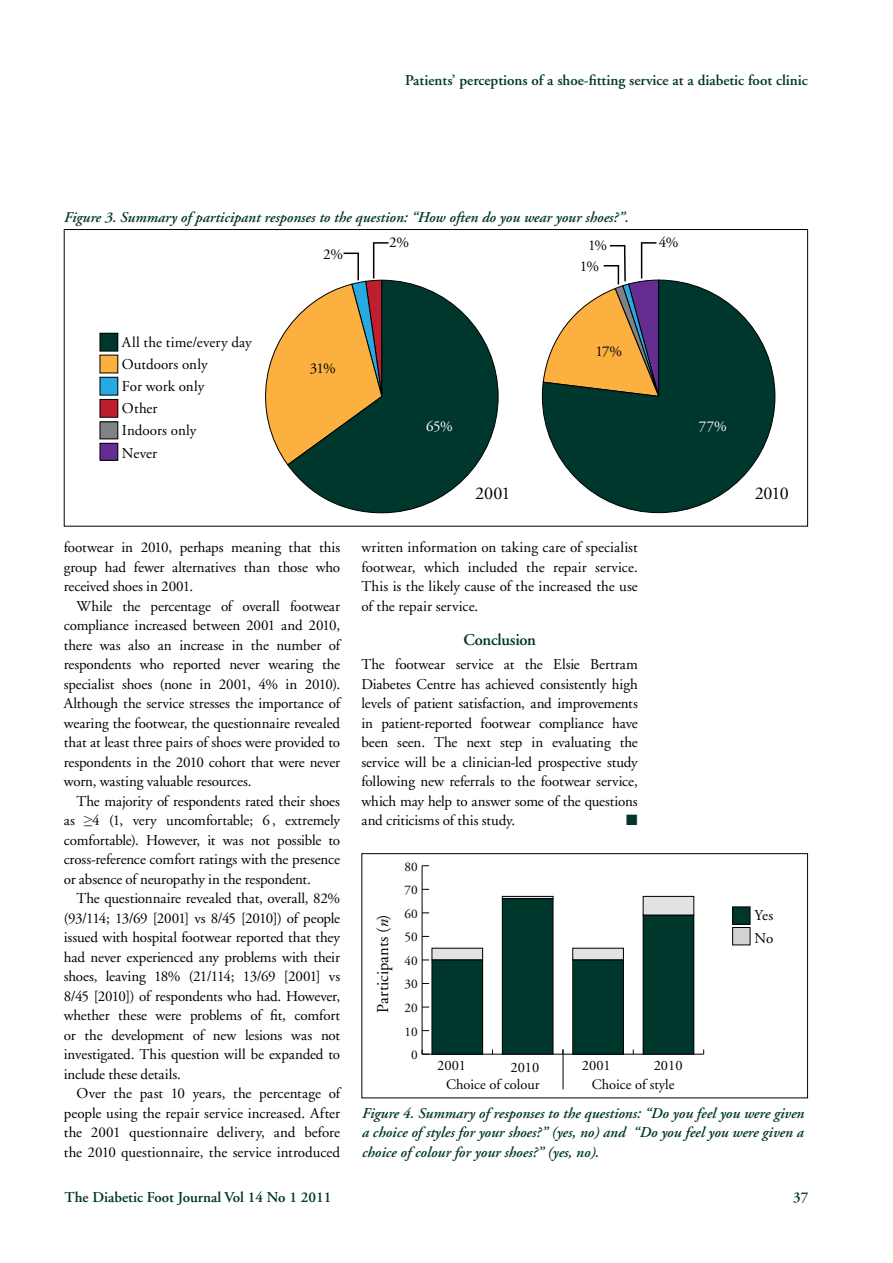
<style>
.page{position:relative;width:893px;height:1263px;background:#fff}
.page>*{position:absolute;margin:0;border:0;box-sizing:border-box;transform-origin:0 0}
.t1{font:18px "Adobe Garamond";letter-spacing:-.025em;color:#000}
.t2{font:16.5px "Adobe Garamond";color:#000}
.t3{font:600 16.5px "Adobe Garamond";letter-spacing:-.02em;color:#00372d}
.t4{font:15px/19.5px "Adobe Garamond";letter-spacing:-.005em;color:#000;text-align:justify}
.t5{font:italic 600 15px/19.5px "Adobe Garamond";color:#00372d;text-align:justify}
.t6{font:600 15px "Adobe Garamond";color:#00372d}
.t7{font:15px "Adobe Garamond";color:#fff}
.t8{font:15px "Zapf Dingbats ITC";color:#00372d}
.t9{font:14.4px "Adobe Garamond";color:#000}
.t10{font:13.2px "Adobe Garamond";color:#000}
.s1{font-family:"Times New Roman"}
.s2{font-style:italic}
</style>
<div class="page">
<hr style="left:422px;top:1054px;width:282px;height:1px;background:#000">
<hr style="left:422px;top:866px;width:1px;height:188px;background:#000">
<svg style="left:422px;top:1049px;width:7px;height:6px"></svg>
<div style="left:432px;top:948px;width:51px;height:12px;background:#e1e2e3"></div>
<div style="left:432px;top:948px;width:51px;height:12px;border:1px solid #000"></div>
<div style="left:502px;top:896px;width:51px;height:3px;border:1px solid #000"></div>
<div style="left:573px;top:948px;width:50px;height:12px;background:#e1e2e3"></div>
<div style="left:573px;top:948px;width:50px;height:12px;border:1px solid #000"></div>
<div style="left:643px;top:896px;width:51px;height:19px;background:#e1e2e3"></div>
<div style="left:643px;top:896px;width:51px;height:19px;border:1px solid #000"></div>
<div style="left:432px;top:960px;width:51px;height:94px;background:#00372d"></div>
<div style="left:432px;top:960px;width:51px;height:94px;border:1px solid #000"></div>
<div style="left:502px;top:899px;width:51px;height:155px;background:#00372d"></div>
<div style="left:502px;top:899px;width:51px;height:155px;border:1px solid #000"></div>
<div style="left:573px;top:960px;width:50px;height:94px;background:#00372d"></div>
<div style="left:573px;top:960px;width:50px;height:94px;border:1px solid #000"></div>
<div style="left:643px;top:915px;width:51px;height:139px;background:#00372d"></div>
<div style="left:643px;top:915px;width:51px;height:139px;border:1px solid #000"></div>
<hr style="left:563px;top:1049px;width:1px;height:40px;background:#000">
<div style="left:361px;top:853px;width:447px;height:245px;border:1px solid #000"></div>
<div style="left:733px;top:907px;width:17px;height:17px;background:#00372d"></div>
<div style="left:732px;top:907px;width:18px;height:17px;border:1px solid #000"></div>
<div style="left:733px;top:927px;width:17px;height:18px;background:#d1d3d4"></div>
<div style="left:732px;top:927px;width:18px;height:18px;border:1px solid #000"></div>
<svg style="left:265px;top:328px;width:22px;height:137px"></svg>
<svg style="left:287px;top:280px;width:211px;height:233px"></svg>
<svg style="left:542px;top:280px;width:233px;height:233px"></svg>
<div style="left:100px;top:333px;width:18px;height:18px;background:#00372d"></div>
<div style="left:100px;top:333px;width:18px;height:18px;border:1px solid #000"></div>
<div style="left:100px;top:355px;width:18px;height:18px;background:#fbb040"></div>
<div style="left:100px;top:377px;width:18px;height:18px;background:#27aae1"></div>
<div style="left:100px;top:377px;width:18px;height:18px;border:1px solid #000"></div>
<div style="left:100px;top:399px;width:18px;height:18px;background:#be1e2d"></div>
<div style="left:100px;top:422px;width:18px;height:17px;background:#808285"></div>
<div style="left:100px;top:422px;width:18px;height:17px;border:1px solid #000"></div>
<div style="left:100px;top:443px;width:18px;height:17px;background:#662d91"></div>
<div style="left:100px;top:443px;width:18px;height:17px;border:1px solid #000"></div>
<hr style="left:357px;top:253px;width:2px;height:27px;background:#000">
<svg style="left:343px;top:253px;width:14px;height:1px"></svg>
<hr style="left:373px;top:243px;width:1px;height:35px;background:#000">
<svg style="left:373px;top:242px;width:15px;height:2px"></svg>
<svg style="left:543px;top:265px;width:116px;height:132px"></svg>
<hr style="left:624px;top:246px;width:2px;height:35px;background:#000">
<svg style="left:610px;top:245px;width:15px;height:1px"></svg>
<hr style="left:641px;top:243px;width:1px;height:35px;background:#000">
<svg style="left:641px;top:242px;width:15px;height:2px"></svg>
<p class="t6" style="left:405px;top:72px;width:404px">Patients’ perceptions of a shoe-fitting service at a diabetic foot clinic</p>
<p class="t5" style="left:63px;top:208px;width:566px">Figure 3. Summary of participant responses to the question: “How often do you wear your shoes?”.</p>
<p class="t4" style="left:122px;top:331px;width:131px;line-height:22.2px;text-align:left">All the time/every day<br>Outdoors only<br>For work only<br>Other<br>Indoors only<br>Never</p>
<p class="t4" style="left:323px;top:244px;width:22px">2%</p>
<p class="t4" style="left:310px;top:359px;width:27px">31%</p>
<p class="t4" style="left:389px;top:233px;width:22px">2%</p>
<p class="t4" style="left:588px;top:236px;width:21px">1%</p>
<p class="t4" style="left:659px;top:233px;width:21px">4%</p>
<p class="t4" style="left:580px;top:257px;width:21px">1%</p>
<p class="t4" style="left:596px;top:341px;width:28px">17%</p>
<p class="t7" style="left:426px;top:418px;width:28px">65%</p>
<p class="t7" style="left:699px;top:418px;width:29px">77%</p>
<p class="t1" style="left:475px;top:483px;width:37px">2001</p>
<p class="t1" style="left:755px;top:483px;width:36px">2010</p>
<p class="t4" style="left:361px;top:538px;width:278px">written information on taking care of specialist footwear, which included the repair service.<br>This is the likely cause of the increased the use of the repair service.</p>
<p class="t3" style="left:463px;top:631px;width:74px">Conclusion</p>
<p class="t4" style="left:361px;top:655px;width:278px">The footwear service at the Elsie Bertram Diabetes Centre has achieved consistently high levels of patient satisfaction, and improvements in patient-reported footwear compliance have been seen. The next step in evaluating the service will be a clinician-led prospective study following new referrals to the footwear service, which may help to answer some of the questions and criticisms of this study.</p>
<p class="t4" style="left:64px;top:538px;width:278px">footwear in 2010, perhaps meaning that this group had fewer alternatives than those who received shoes in 2001.</p>
<p class="t4" style="left:64px;top:597px;width:278px;text-indent:13px">While the percentage of overall footwear compliance increased between 2001 and 2010, there was also an increase in the number of respondents who reported never wearing the specialist shoes (none in 2001, 4% in 2010).<br>Although the service stresses the importance of wearing the footwear, the questionnaire revealed that at least three pairs of shoes were provided to respondents in the 2010 cohort that were never worn, wasting valuable resources.</p>
<p class="t4" style="left:64px;top:792px;width:278px;text-indent:13px">The majority of respondents rated their shoes as <span class="s1">≥</span>4 (1, very uncomfortable; 6 , extremely comfortable). However, it was not possible to cross-reference comfort ratings with the presence or absence of neuropathy in the respondent.</p>
<p class="t4" style="left:64px;top:889px;width:278px;text-indent:13px">The questionnaire revealed that, overall, 82% (93/114; 13/69 [2001] vs 8/45 [2010]) of people issued with hospital footwear reported that they had never experienced any problems with their shoes, leaving 18% (21/114; 13/69 [2001] vs 8/45 [2010]) of respondents who had. However, whether these were problems of fit, comfort or the development of new lesions was not investigated. This question will be expanded to include these details.</p>
<p class="t4" style="left:64px;top:1084px;width:278px;text-indent:13px">Over the past 10 years, the percentage of people using the repair service increased. After the 2001 questionnaire delivery, and before the 2010 questionnaire, the service introduced</p>
<p class="t6" style="left:65px;top:1189px;width:268px">The Diabetic Foot Journal Vol 14 No 1 2011</p>
<p class="t6" style="left:793px;top:1189px;width:17px">37</p>
<p class="t8" style="left:626px;top:813px;width:13px">■</p>
<p class="t10" style="left:404px;top:859px;width:15px">80</p>
<p class="t10" style="left:404px;top:883px;width:15px">70</p>
<p class="t10" style="left:404px;top:906px;width:15px">60</p>
<p class="t2" style="left:374px;top:1013px;width:99px;rotate:-90deg">Participants (<span class="s2">n</span>)</p>
<p class="t4" style="left:754px;top:904px;width:20px;line-height:23.1px">Yes<br>No</p>
<p class="t10" style="left:404px;top:930px;width:15px">50</p>
<p class="t10" style="left:404px;top:954px;width:15px">40</p>
<p class="t10" style="left:404px;top:977px;width:15px">30</p>
<p class="t10" style="left:404px;top:1001px;width:15px">20</p>
<p class="t10" style="left:404px;top:1024px;width:15px">10</p>
<p class="t10" style="left:411px;top:1048px;width:8px">0</p>
<p class="t9" style="left:437px;top:1058px;width:30px">2001</p>
<p class="t9" style="left:510px;top:1059px;width:30px">2010</p>
<p class="t9" style="left:582px;top:1058px;width:30px">2001</p>
<p class="t9" style="left:654px;top:1058px;width:30px">2010</p>
<p class="t9" style="left:446px;top:1076px;width:95px">Choice of colour</p>
<p class="t9" style="left:592px;top:1077px;width:84px">Choice of style</p>
<p class="t5" style="left:361px;top:1104px;width:444px">Figure 4. Summary of responses to the questions: “Do you feel you were given a choice of styles for your shoes?” (yes, no) and “Do you feel you were given a choice of colour for your shoes?” (yes, no).</p>
</div>
